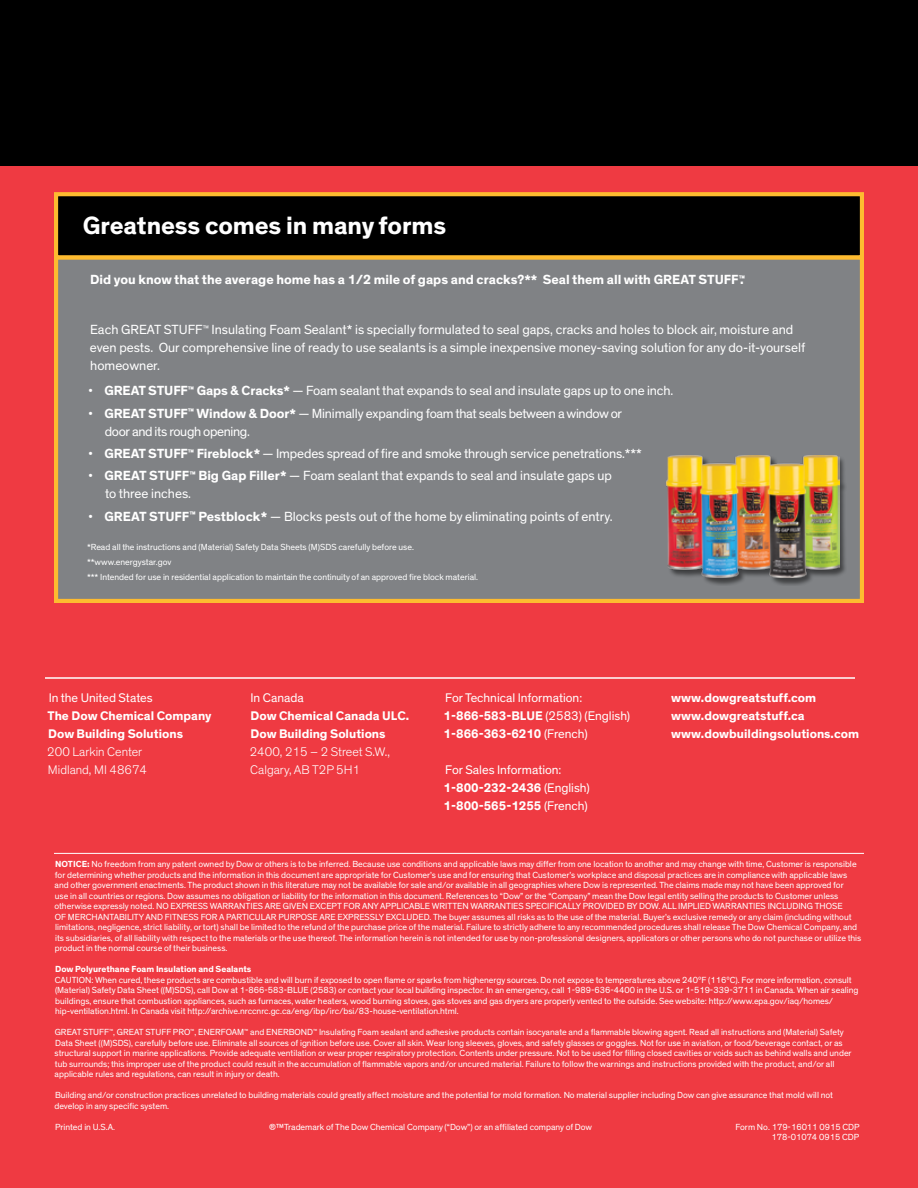
<style>
.page{position:relative;width:918px;height:1188px;background:#fff}
.page>*{position:absolute;margin:0;border:0;box-sizing:border-box;transform-origin:0 0}
.t1{font:700 25.5px "Dow Corporate";letter-spacing:-.005em;color:#fff}
.t2{font:13.5px/18px "Dow Corporate";color:#fff}
.t3{font:13.5px/18px "Dow Corporate";letter-spacing:-.025em;color:#fff}
.t4{font:700 13.5px "Dow Corporate";color:#fff}
.t5{font:12.75px/18px "Dow Corporate";color:#fff}
.t6{font:700 12.75px/18px "Dow Corporate";color:#fff}
.t7{font:300 12.75px/18px "Dow Corporate";color:#fff}
.t8{font:9px/10.5px "Dow Corporate";color:#fff}
.t9{font:700 9px "Dow Corporate";color:#fff}
.s1{font-weight:300}
.s2{font-weight:700}
</style>
<div class="page">
<div style="left:0;top:166px;width:918px;height:1022px;background:#ef3a42"></div>
<hr style="left:54px;top:853px;width:810px;height:1px;background:#fff">
<hr style="left:45px;top:677px;width:810px;height:2px;background:#fff">
<div style="left:0;top:0;width:918px;height:166px;background:#000"></div>
<div style="left:54px;top:255px;width:810px;height:348px;background:#808285;border:4px solid #fdbb30"></div>
<div style="left:56px;top:194px;width:806px;height:63px;background:#000"></div>
<div style="left:54px;top:192px;width:810px;height:67px;border:4px solid #fdbb30"></div>
<div style="left:667px;top:455px;width:180px;height:131px;background:#000;opacity:.5"></div>
<img style="left:666px;top:455px;width:173px;height:123px">
<h1 class="t1" style="left:83px;top:210px;width:365px">Greatness comes in many forms</h1>
<h2 class="t4" style="left:90px;top:271px;width:656px">Did you know that the average home has a 1/2 mile of gaps and cracks?** Seal them all with GREAT STUFF<sup>™</sup>.</h2>
<p class="t2" style="left:90px;top:321px;width:717px">Each GREAT STUFF<sup>™</sup> Insulating Foam Sealant* is specially formulated to seal gaps, cracks and holes to block air, moisture and even pests. Our comprehensive line of ready to use sealants is a simple inexpensive money-saving solution for any do-it-yourself homeowner.</p>
<h2 class="t2" style="left:88px;top:382px;width:587px"><span class="s1">•</span> <span class="s2">GREAT STUFF</span><sup>™</sup> <span class="s2">Gaps &amp; Cracks*</span> — Foam sealant that expands to seal and insulate gaps up to one inch.</h2>
<h2 class="t3" style="left:105px;top:405px;width:519px;text-indent:-17px"><span class="s1">•</span> <span class="s2">GREAT STUFF</span><sup>™</sup> <span class="s2">Window &amp; Door*</span> — Minimally expanding foam that seals between a window or door and its rough opening.</h2>
<h2 class="t2" style="left:88px;top:445px;width:555px"><span class="s1">•</span> <span class="s2">GREAT STUFF</span><sup>™</sup> <span class="s2">Fireblock*</span> — Impedes spread of fire and smoke through service penetrations.***</h2>
<h2 class="t2" style="left:105px;top:467px;width:509px;text-indent:-17px"><span class="s1">•</span> <span class="s2">GREAT STUFF</span><sup>™</sup> <span class="s2">Big Gap Filler*</span> — Foam sealant that expands to seal and insulate gaps up to three inches.</h2>
<h2 class="t2" style="left:88px;top:508px;width:526px"><span class="s1">•</span> <span class="s2">GREAT STUFF</span><sup>™</sup> <span class="s2">Pestblock*</span> — Blocks pests out of the home by eliminating points of entry.</h2>
<p class="t8" style="left:87px;top:540px;width:393px;line-height:14.9px">*Read all the instructions and (Material) Safety Data Sheets (M)SDS carefully before use. **www.energystar.gov<br>*** Intended for use in residential application to maintain the continuity of an approved fire block material.</p>
<h3 class="t5" style="left:49px;top:689px;width:106px">In the United States</h3>
<h3 class="t6" style="left:671px;top:689px;width:189px">www.dowgreatstuff.com www.dowgreatstuff.ca www.dowbuildingsolutions.com</h3>
<h3 class="t5" style="left:251px;top:689px;width:55px">In Canada</h3>
<h3 class="t6" style="left:251px;top:707px;width:160px">Dow Chemical Canada ULC.<br>Dow Building Solutions</h3>
<h3 class="t7" style="left:250px;top:743px;width:142px">2400, 215 – 2 Street S.W.,<br>Calgary, AB T2P 5H1</h3>
<h3 class="t5" style="left:444px;top:689px;width:188px">For Technical Information:<br><span class="s2">1-866-583-BLUE</span> (2583) (English)<br><span class="s2">1-866-363-6210</span> (French)</h3>
<h3 class="t5" style="left:444px;top:761px;width:148px">For Sales Information:<br><span class="s2">1-800-232-2436</span> (English)<br><span class="s2">1-800-565-1255</span> (French)</h3>
<h3 class="t6" style="left:48px;top:707px;width:166px">The Dow Chemical Company<br>Dow Building Solutions</h3>
<h3 class="t7" style="left:47px;top:743px;width:101px">200 Larkin Center<br>Midland, MI 48674</h3>
<p class="t8" style="left:54px;top:859px;width:808px"><span class="s2">NOTICE:</span> No freedom from any patent owned by Dow or others is to be inferred. Because use conditions and applicable laws may differ from one location to another and may change with time, Customer is responsible for determining whether products and the information in this document are appropriate for Customer’s use and for ensuring that Customer’s workplace and disposal practices are in compliance with applicable laws and other government enactments. The product shown in this literature may not be available for sale and/or available in all geographies where Dow is represented. The claims made may not have been approved for<br>use in all countries or regions. Dow assumes no obligation or liability for the information in this document. References to “Dow” or the “Company” mean the Dow legal entity selling the products to Customer unless otherwise expressly noted. NO EXPRESS WARRANTIES ARE GIVEN EXCEPT FOR ANY APPLICABLE WRITTEN WARRANTIES SPECIFICALLY PROVIDED BY DOW. ALL IMPLIED WARRANTIES INCLUDING THOSE<br>OF MERCHANTABILITY AND FITNESS FOR A PARTICULAR PURPOSE ARE EXPRESSLY EXCLUDED. The buyer assumes all risks as to the use of the material. Buyer’s exclusive remedy or any claim (including without limitations, negligence, strict liability, or tort) shall be limited to the refund of the purchase price of the material. Failure to strictly adhere to any recommended procedures shall release The Dow Chemical Company, and its subsidiaries, of all liability with respect to the materials or the use thereof. The information herein is not intended for use by non-professional designers, applicators or other persons who do not purchase or utilize this product in the normal course of their business.</p>
<p class="t9" style="left:55px;top:964px;width:198px">Dow Polyurethane Foam Insulation and Sealants</p>
<p class="t8" style="left:55px;top:975px;width:805px">CAUTION: When cured, these products are combustible and will burn if exposed to open flame or sparks from highenergy sources. Do not expose to temperatures above 240ºF (116ºC). For more information, consult (Material) Safety Data Sheet ((M)SDS), call Dow at 1-866-583-BLUE (2583) or contact your local building inspector. In an emergency, call 1-989-636-4400 in the U.S. or 1-519-339-3711 in Canada. When air sealing buildings, ensure that combustion appliances, such as furnaces, water heaters, wood burning stoves, gas stoves and gas dryers are properly vented to the outside. See website: http://www.epa.gov/iaq/homes/ hip-ventilation.html. In Canada visit http://archive.nrccnrc.gc.ca/eng/ibp/irc/bsi/83-house-ventilation.html.</p>
<p class="t8" style="left:55px;top:1027px;width:799px">GREAT STUFF<sup>™</sup>, GREAT STUFF PRO<sup>™</sup>, ENERFOAM<sup>™</sup> and ENERBOND<sup>™</sup> Insulating Foam sealant and adhesive products contain isocyanate and a flammable blowing agent. Read all instructions and (Material) Safety Data Sheet ((M)SDS), carefully before use. Eliminate all sources of ignition before use. Cover all skin. Wear long sleeves, gloves, and safety glasses or goggles. Not for use in aviation, or food/beverage contact, or as structural support in marine applications. Provide adequate ventilation or wear proper respiratory protection. Contents under pressure. Not to be used for filling closed cavities or voids such as behind walls and under tub surrounds; this improper use of the product could result in the accumulation of flammable vapors and/or uncured material. Failure to follow the warnings and instructions provided with the product, and/or all applicable rules and regulations, can result in injury or death.</p>
<p class="t8" style="left:54px;top:1090px;width:780px">Building and/or construction practices unrelated to building materials could greatly affect moisture and the potential for mold formation. No material supplier including Dow can give assurance that mold will not develop in any specific system.</p>
<p class="t8" style="left:55px;top:1122px;width:61px">Printed in U.S.A.</p>
<p class="t8" style="left:269px;top:1122px;width:325px">®™Trademark of The Dow Chemical Company (“Dow”) or an affiliated company of Dow</p>
<p class="t8" style="left:735px;top:1122px;width:126px;text-align:right">Form No. 179-16011 0915 CDP<br>178-01074 0915 CDP</p>
</div>
